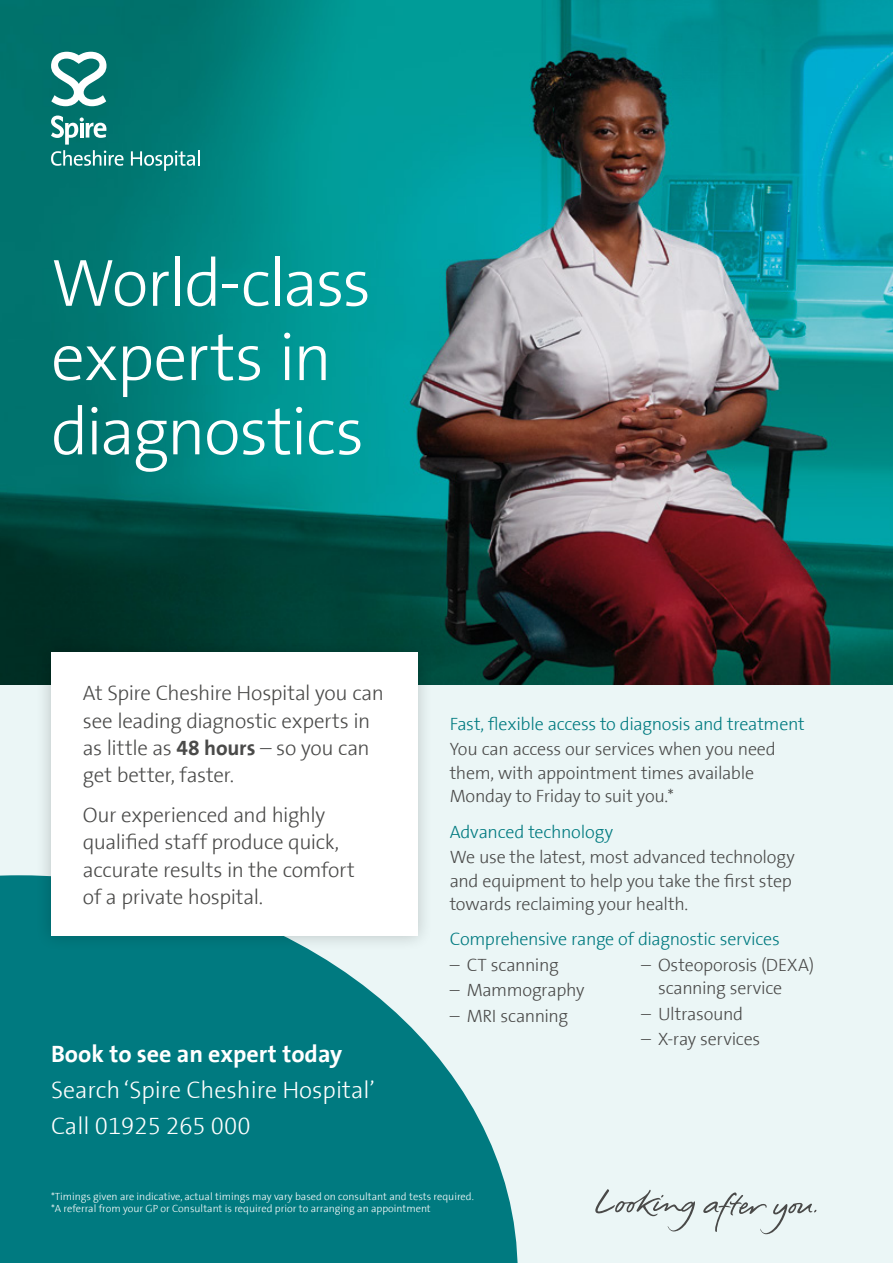
<style>
.page{position:relative;width:893px;height:1263px;background:#fff}
.page>*{position:absolute;margin:0;border:0;box-sizing:border-box;transform-origin:0 0}
.t1{font:300 67.5px/74.2px "The Sans Spire";letter-spacing:-.03em;color:#fff}
.t2{font:300 24px/36px "The Sans Spire";color:#fff}
.t3{font:700 24px "The Sans Spire";color:#fff}
.t4{font:300 21px/27.3px "The Sans Spire";letter-spacing:-.015em;color:#4a4a49}
.t5{font:300 18px/23.4px "The Sans Spire";letter-spacing:-.015em;color:#4a4a49}
.t6{font:300 18px "The Sans Spire";letter-spacing:-.015em;color:#007a80}
.t7{font:300 10.5px/12px "The Sans Spire";color:#fff}
.s1{font-weight:700}
</style>
<div class="page">
<div style="left:0;top:484px;width:893px;height:779px;background:#ebf6f6"></div>
<svg style="left:0;top:875px;width:518px;height:388px;fill:#007a80"></svg>
<img style="left:0;top:0;width:893px;height:685px">
<svg style="left:595px;top:1189px;width:221px;height:45px"></svg>
<div style="left:35px;top:637px;width:399px;height:315px;background:#000;opacity:.2"></div>
<div style="left:51px;top:653px;width:367px;height:283px;background:#fff"></div>
<svg style="left:131px;top:150px;width:69px;height:21px"></svg>
<svg style="left:51px;top:116px;width:73px;height:50px"></svg>
<svg style="left:51px;top:52px;width:55px;height:54px"></svg>
<h1 class="t1" style="left:51px;top:247px;width:322px">World-class experts in diagnostics</h1>
<p class="t4" style="left:83px;top:680px;width:303px">At Spire Cheshire Hospital you can see leading diagnostic experts in as little as <span class="s1">48 hours</span> – so you can get better, faster.</p>
<p class="t4" style="left:83px;top:802px;width:274px">Our experienced and highly qualified staff produce quick, accurate results in the comfort of a private hospital.</p>
<h2 class="t3" style="left:51px;top:1039px;width:293px">Book to see an expert today</h2>
<h2 class="t2" style="left:51px;top:1072px;width:325px">Search ‘Spire Cheshire Hospital’<br>Call 01925 265 000</h2>
<p class="t6" style="left:450px;top:714px;width:357px">Fast, flexible access to diagnosis and treatment</p>
<p class="t5" style="left:450px;top:738px;width:328px">You can access our services when you need them, with appointment times available<br>Monday to Friday to suit you.*</p>
<p class="t6" style="left:450px;top:821px;width:165px">Advanced technology</p>
<p class="t5" style="left:450px;top:846px;width:347px">We use the latest, most advanced technology and equipment to help you take the first step towards reclaiming your health.</p>
<p class="t6" style="left:450px;top:929px;width:332px">Comprehensive range of diagnostic services</p>
<p class="t5" style="left:450px;top:953px;width:111px">– CT scanning</p>
<p class="t5" style="left:450px;top:979px;width:136px">– Mammography</p>
<p class="t5" style="left:450px;top:1004px;width:120px">– MRI scanning</p>
<p class="t5" style="left:658px;top:953px;width:158px;text-indent:-17px">– Osteoporosis (DEXA) scanning service</p>
<p class="t5" style="left:641px;top:1002px;width:104px">– Ultrasound</p>
<p class="t5" style="left:641px;top:1028px;width:121px">– X-ray services</p>
<p class="t7" style="left:51px;top:1190px;width:424px">*Timings given are indicative, actual timings may vary based on consultant and tests required. *A referral from your GP or Consultant is required prior to arranging an appointment</p>
</div>
